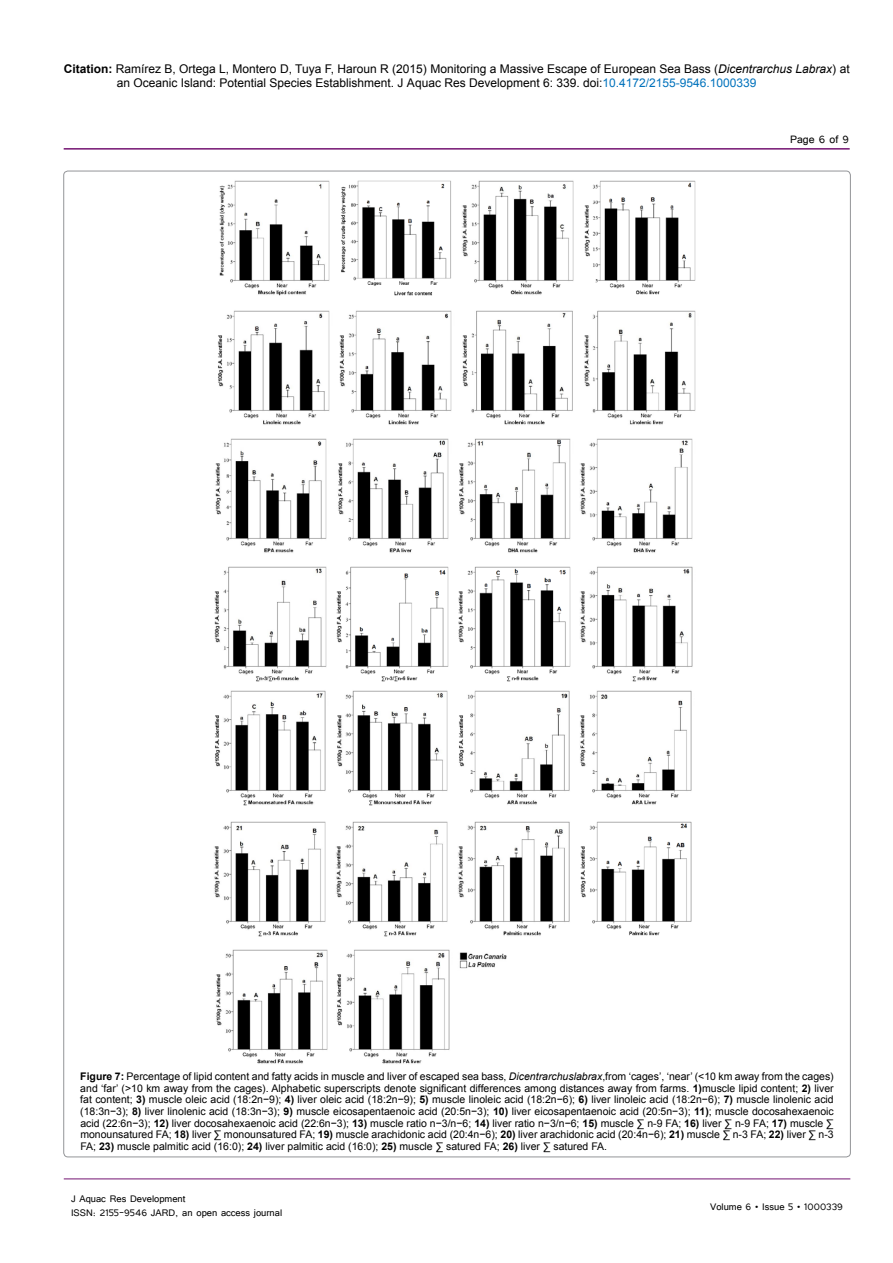
<style>
.page{position:relative;width:893px;height:1263px;background:#fff}
.page>*{position:absolute;margin:0;border:0;box-sizing:border-box;transform-origin:0 0}
.t1{font:13.5px "Tunga";color:#000}
.t2{font:12px/14.4px "Arial";color:#000}
.t3{font:12px/14.4px "Tunga";color:#000}
.t4{font:10.5px/11.6px "Arial";color:#000;text-align:justify}
.s1{font-weight:700}
.s2{font-style:italic}
.s3{color:#0072bc}
</style>
<div class="page">
<hr style="left:64px;top:148px;width:786px;height:2px;background:#741472">
<hr style="left:64px;top:1179px;width:786px;height:1px;background:#741472">
<img style="left:219px;top:180px;width:111px;height:116px">
<img style="left:341px;top:180px;width:110px;height:116px">
<img style="left:462px;top:180px;width:112px;height:115px">
<img style="left:584px;top:180px;width:112px;height:115px">
<img style="left:218px;top:310px;width:112px;height:115px">
<img style="left:339px;top:310px;width:113px;height:115px">
<img style="left:462px;top:310px;width:111px;height:115px">
<img style="left:584px;top:310px;width:112px;height:115px">
<img style="left:215px;top:438px;width:112px;height:115px">
<img style="left:338px;top:438px;width:111px;height:115px">
<img style="left:459px;top:438px;width:112px;height:115px">
<img style="left:580px;top:438px;width:113px;height:115px">
<img style="left:214px;top:566px;width:113px;height:116px">
<img style="left:336px;top:566px;width:113px;height:116px">
<img style="left:458px;top:566px;width:113px;height:116px">
<img style="left:580px;top:566px;width:113px;height:116px">
<img style="left:215px;top:690px;width:111px;height:116px">
<img style="left:337px;top:690px;width:111px;height:116px">
<img style="left:459px;top:690px;width:111px;height:115px">
<img style="left:580px;top:690px;width:112px;height:115px">
<img style="left:214px;top:821px;width:112px;height:116px">
<img style="left:336px;top:821px;width:112px;height:116px">
<img style="left:458px;top:821px;width:112px;height:115px">
<img style="left:580px;top:821px;width:112px;height:115px">
<img style="left:459px;top:952px;width:48px;height:17px">
<img style="left:216px;top:949px;width:112px;height:115px">
<img style="left:337px;top:949px;width:113px;height:115px">
<p class="t2" style="left:117px;top:61px;width:734px;text-indent:-53px"><span class="s1">Citation:</span> Ramírez B, Ortega L, Montero D, Tuya F, Haroun R (2015) Monitoring a Massive Escape of European Sea Bass (<span class="s2">Dicentrarchus Labrax</span>) at an Oceanic Island: Potential Species Establishment. J Aquac Res Development 6: 339. doi:<span class="s3">10.4172/2155-9546.1000339</span></p>
<p class="t1" style="left:790px;top:131px;width:60px">Page 6 of 9</p>
<p class="t4" style="left:80px;top:1071px;width:755px"><span class="s1">Figure 7:</span> Percentage of lipid content and fatty acids in muscle and liver of escaped sea bass, <span class="s2">Dicentrarchuslabrax</span>,from ‘cages’, ‘near’ (&lt;10 km away from the cages) and ‘far’ (&gt;10 km away from the cages). Alphabetic superscripts denote significant differences among distances away from farms. <span class="s1">1)</span>muscle lipid content; <span class="s1">2)</span> liver fat content; <span class="s1">3)</span> muscle oleic acid (18:2n−9); <span class="s1">4)</span> liver oleic acid (18:2n−9); <span class="s1">5)</span> muscle linoleic acid (18:2n−6); <span class="s1">6)</span> liver linoleic acid (18:2n−6); <span class="s1">7)</span> muscle linolenic acid (18:3n−3); <span class="s1">8)</span> liver linolenic acid (18:3n−3); <span class="s1">9)</span> muscle eicosapentaenoic acid (20:5n−3); <span class="s1">10)</span> liver eicosapentaenoic acid (20:5n−3); <span class="s1">11)</span>; muscle docosahexaenoic acid (22:6n−3); <span class="s1">12)</span> liver docosahexaenoic acid (22:6n−3); <span class="s1">13)</span> muscle ratio n−3/n−6; <span class="s1">14)</span> liver ratio n−3/n−6; <span class="s1">15)</span> muscle ∑ n-9 FA; <span class="s1">16)</span> liver ∑ n-9 FA; <span class="s1">17)</span> muscle ∑ monounsatured FA; <span class="s1">18)</span> liver ∑ monounsatured FA; <span class="s1">19)</span> muscle arachidonic acid (20:4n−6); <span class="s1">20)</span> liver arachidonic acid (20:4n−6); <span class="s1">21)</span> muscle ∑ n-3 FA; <span class="s1">22)</span> liver ∑ n-3<br>FA; <span class="s1">23)</span> muscle palmitic acid (16:0); <span class="s1">24)</span> liver palmitic acid (16:0); <span class="s1">25)</span> muscle ∑ satured FA; <span class="s1">26)</span> liver ∑ satured FA.</p>
<p class="t3" style="left:71px;top:1190px;width:213px">J Aquac Res Development<br>ISSN: 2155-9546 JARD, an open access journal</p>
<p class="t3" style="left:710px;top:1199px;width:134px">Volume 6 • Issue 5 • 1000339</p>
</div>
